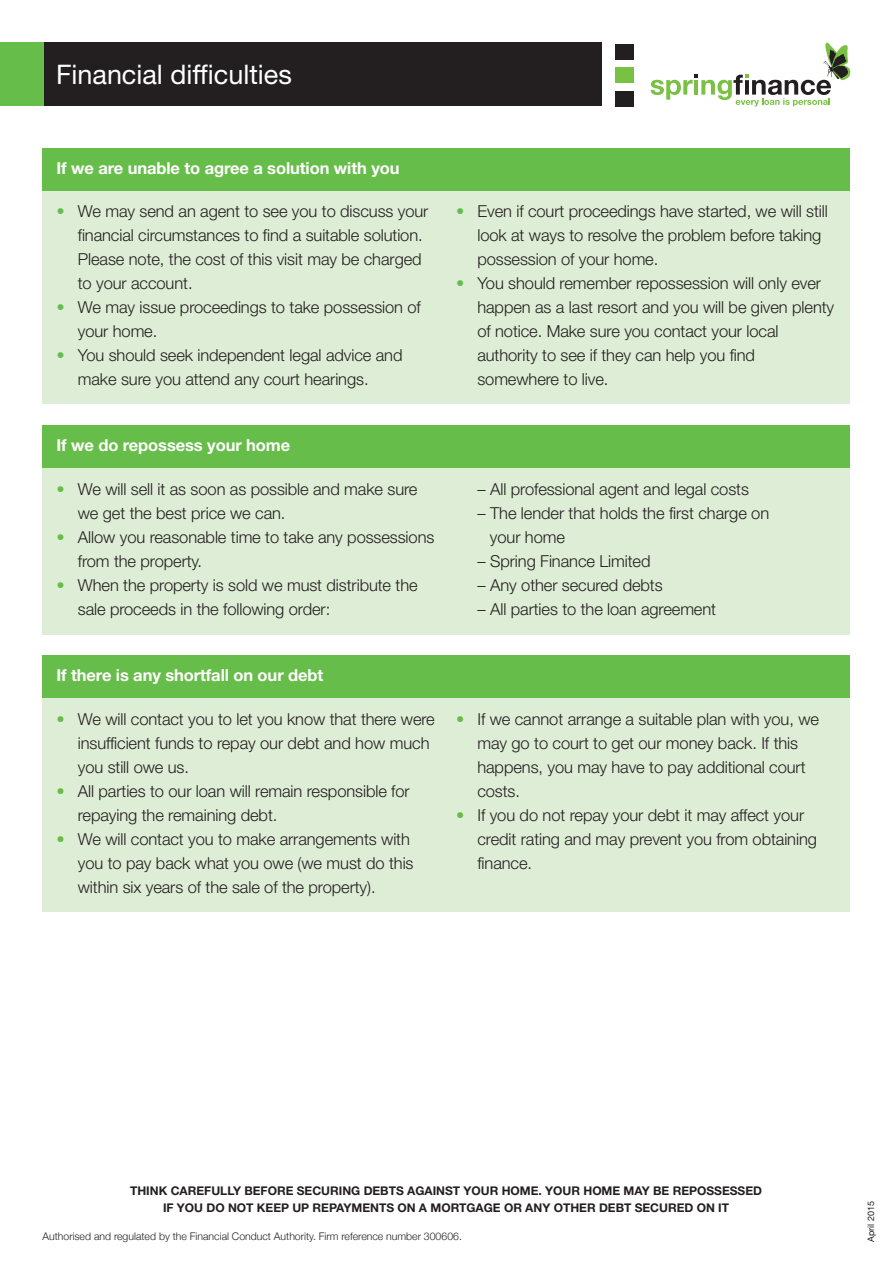
<style>
.page{position:relative;width:893px;height:1263px;background:#fff}
.page>*{position:absolute;margin:0;border:0;box-sizing:border-box;transform-origin:0 0}
.t1{font:27px "Helvetica Neue";color:#fff}
.t2{font:300 16.5px/24px "Helvetica Neue";letter-spacing:-.005em;color:#231f20}
.t3{font:700 16.5px "Helvetica Neue";letter-spacing:-.005em;color:#fff}
.t4{font:700 12px/16.5px "Helvetica Neue";color:#231f20;text-align:center}
.t5{font:300 10.5px "Helvetica Neue";color:#231f20}
.t6{font:9px "Helvetica Neue";color:#231f20}
.s1{color:#67bd4a}
</style>
<div class="page">
<svg style="left:651px;top:43px;width:200px;height:63px"></svg>
<div style="left:615px;top:44px;width:19px;height:15px;background:#231f20"></div>
<div style="left:615px;top:91px;width:19px;height:16px;background:#231f20"></div>
<div style="left:615px;top:67px;width:19px;height:16px;background:#79c142"></div>
<div style="left:5px;top:43px;width:597px;height:63px;background:#231f20"></div>
<div style="left:0;top:43px;width:44px;height:63px;background:#67bd4a"></div>
<div style="left:42px;top:190px;width:807px;height:214px;background:#deedd5"></div>
<div style="left:42px;top:468px;width:807px;height:166px;background:#deedd5"></div>
<div style="left:42px;top:698px;width:807px;height:214px;background:#deedd5"></div>
<div style="left:42px;top:656px;width:807px;height:42px;background:#67bd4a"></div>
<div style="left:42px;top:426px;width:807px;height:42px;background:#67bd4a"></div>
<div style="left:42px;top:148px;width:807px;height:42px;background:#67bd4a"></div>
<h1 class="t1" style="left:56px;top:65px;width:237px">Financial difficulties</h1>
<p class="t3" style="left:57px;top:162px;width:345px">If we are unable to agree a solution with you</p>
<p class="t2" style="left:78px;top:201px;width:352px;text-indent:-21px"><span class="s1">•</span> We may send an agent to see you to discuss your financial circumstances to find a suitable solution.<br>Please note, the cost of this visit may be charged to your account.</p>
<p class="t2" style="left:78px;top:297px;width:345px;text-indent:-21px"><span class="s1">•</span> We may issue proceedings to take possession of your home.</p>
<p class="t2" style="left:78px;top:345px;width:326px;text-indent:-21px"><span class="s1">•</span> You should seek independent legal advice and make sure you attend any court hearings.</p>
<p class="t3" style="left:57px;top:439px;width:235px">If we do repossess your home</p>
<p class="t2" style="left:78px;top:479px;width:341px;text-indent:-21px"><span class="s1">•</span> We will sell it as soon as possible and make sure we get the best price we can.</p>
<p class="t2" style="left:78px;top:527px;width:358px;text-indent:-21px"><span class="s1">•</span> Allow you reasonable time to take any possessions from the property.</p>
<p class="t2" style="left:78px;top:575px;width:341px;text-indent:-21px"><span class="s1">•</span> When the property is sold we must distribute the sale proceeds in the following order:</p>
<p class="t3" style="left:57px;top:669px;width:268px">If there is any shortfall on our debt</p>
<p class="t2" style="left:78px;top:709px;width:359px;text-indent:-21px"><span class="s1">•</span> We will contact you to let you know that there were insufficient funds to repay our debt and how much you still owe us.</p>
<p class="t2" style="left:78px;top:781px;width:333px;text-indent:-21px"><span class="s1">•</span> All parties to our loan will remain responsible for repaying the remaining debt.</p>
<p class="t2" style="left:78px;top:829px;width:337px;text-indent:-21px"><span class="s1">•</span> We will contact you to make arrangements with you to pay back what you owe (we must do this within six years of the sale of the property).</p>
<p class="t2" style="left:477px;top:201px;width:352px;text-indent:-21px"><span class="s1">•</span> Even if court proceedings have started, we will still look at ways to resolve the problem before taking possession of your home.</p>
<p class="t2" style="left:477px;top:273px;width:358px;text-indent:-21px"><span class="s1">•</span> You should remember repossession will only ever happen as a last resort and you will be given plenty of notice. Make sure you contact your local authority to see if they can help you find somewhere to live.</p>
<p class="t2" style="left:477px;top:479px;width:273px">– All professional agent and legal costs</p>
<p class="t2" style="left:490px;top:503px;width:281px;text-indent:-12px">– The lender that holds the first charge on your home</p>
<p class="t2" style="left:477px;top:551px;width:175px">– Spring Finance Limited</p>
<p class="t2" style="left:477px;top:575px;width:187px">– Any other secured debts</p>
<p class="t2" style="left:477px;top:599px;width:240px">– All parties to the loan agreement</p>
<p class="t2" style="left:477px;top:709px;width:343px;text-indent:-21px"><span class="s1">•</span> If we cannot arrange a suitable plan with you, we may go to court to get our money back. If this happens, you may have to pay additional court costs.</p>
<p class="t2" style="left:477px;top:805px;width:341px;text-indent:-21px"><span class="s1">•</span> If you do not repay your debt it may affect your credit rating and may prevent you from obtaining finance.</p>
<p class="t4" style="left:130px;top:1183px;width:633px">THINK CAREFULLY BEFORE SECURING DEBTS AGAINST YOUR HOME. YOUR HOME MAY BE REPOSSESSED<br>IF YOU DO NOT KEEP UP REPAYMENTS ON A MORTGAGE OR ANY OTHER DEBT SECURED ON IT</p>
<p class="t5" style="left:43px;top:1230px;width:421px">Authorised and regulated by the Financial Conduct Authority. Firm reference number 300606.</p>
<p class="t6" style="left:868px;top:1242px;width:42px;rotate:-90deg">April 2015</p>
</div>
